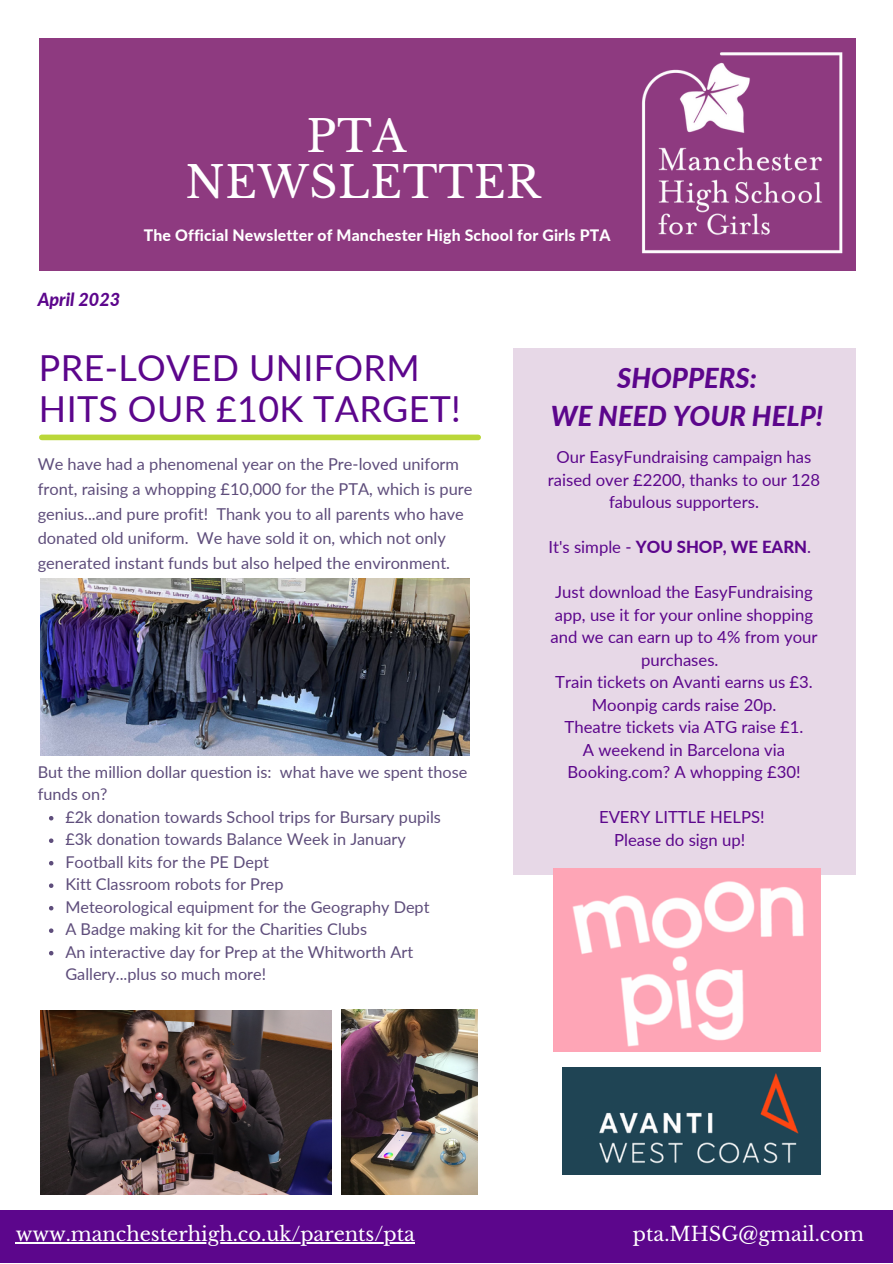
<style>
.page{position:relative;width:893px;height:1264px;background:#fff}
.page>*{position:absolute;margin:0;border:0;box-sizing:border-box;transform-origin:0 0}
.t1{font:43.5px/46px "Libre Baskerville";letter-spacing:.015em;color:#fff;text-align:center}
.t2{font:35.85px/40.2px "Lato";letter-spacing:.01em;color:#5c068c}
.t3{font:italic 800 27.45px/38.2px "Lato";color:#5c068c;text-align:center}
.t4{font:19.5px "Libre Baskerville";color:#fff}
.t5{font:italic 800 18px "Lato";color:#5c068c}
.t6{font:16.65px/22.5px "Lato";color:#5c068c;text-align:center}
.t7{font:800 16.65px "Lato";color:#5c068c}
.t8{font:16.35px/24.6px "Lato";color:#5e4d7b}
.t9{font:16.2px/22.5px "Lato";color:#5e4d7b}
.t10{font:800 15.75px "Lato";letter-spacing:.01em;color:#fff}
.s1{font-weight:400}
</style>
<div class="page">
<div style="left:39px;top:39px;width:816px;height:232px;background:#8e3a80"></div>
<div style="left:0;top:1210px;width:892px;height:52px;background:#5c068c"></div>
<div style="left:42px;top:434px;width:436px;height:6px;background:#bad739"></div>
<div style="left:512px;top:347px;width:343px;height:527px;background:#e7d8e7"></div>
<img style="left:41px;top:578px;width:428px;height:177px">
<img style="left:41px;top:1010px;width:290px;height:184px">
<img style="left:642px;top:52px;width:201px;height:202px">
<img style="left:341px;top:1009px;width:136px;height:185px">
<img style="left:562px;top:1067px;width:258px;height:107px">
<img style="left:554px;top:868px;width:266px;height:183px">
<svg style="left:49px;top:816px;width:4px;height:4px"></svg>
<svg style="left:49px;top:838px;width:4px;height:5px"></svg>
<svg style="left:49px;top:861px;width:4px;height:4px"></svg>
<svg style="left:49px;top:883px;width:4px;height:5px"></svg>
<svg style="left:49px;top:906px;width:4px;height:4px"></svg>
<svg style="left:49px;top:928px;width:4px;height:4px"></svg>
<svg style="left:49px;top:951px;width:4px;height:4px"></svg>
<hr style="left:16px;top:1242px;width:399px;height:1px;background:#fff">
<h1 class="t1" style="left:185px;top:113px;width:356px">PTA<br>NEWSLETTER</h1>
<p class="t5" style="left:38px;top:288px;width:84px">April 2023</p>
<p class="t10" style="left:144px;top:225px;width:468px">The Official Newsletter of Manchester High School for Girls PTA</p>
<h2 class="t2" style="left:39px;top:347px;width:423px">PRE-LOVED UNIFORM<br>HITS OUR £10K TARGET!</h2>
<p class="t8" style="left:38px;top:451px;width:436px">We have had a phenomenal year on the Pre-loved uniform front, raising a whopping £10,000 for the PTA, which is pure genius...and pure profit! Thank you to all parents who have donated old uniform. We have sold it on, which not only generated instant funds but also helped the environment.</p>
<p class="t9" style="left:38px;top:760px;width:431px">But the million dollar question is: what have we spent those funds on?</p>
<p class="t9" style="left:65px;top:805px;width:377px">£2k donation towards School trips for Bursary pupils £3k donation towards Balance Week in January Football kits for the PE Dept<br>Kitt Classroom robots for Prep<br>Meteorological equipment for the Geography Dept A Badge making kit for the Charities Clubs<br>An interactive day for Prep at the Whitworth Art Gallery...plus so much more!</p>
<h3 class="t3" style="left:551px;top:358px;width:274px">SHOPPERS:<br>WE NEED YOUR HELP!</h3>
<p class="t6" style="left:547px;top:445px;width:274px">Our EasyFundraising campaign has raised over £2200, thanks to our 128 fabulous supporters.</p>
<p class="t7" style="left:548px;top:536px;width:264px"><span class="s1">It's simple -</span> YOU SHOP, WE EARN<span class="s1">.</span></p>
<p class="t6" style="left:550px;top:580px;width:268px">Just download the EasyFundraising app, use it for your online shopping and we can earn up to 4% from your purchases.<br>Train tickets on Avanti earns us £3.<br>Moonpig cards raise 20p.<br>Theatre tickets via ATG raise £1.<br>A weekend in Barcelona via<br>Booking.com? A whopping £30!</p>
<p class="t6" style="left:599px;top:805px;width:167px">EVERY LITTLE HELPS!<br>Please do sign up!</p>
<p class="t4" style="left:16px;top:1222px;width:400px">www.manchesterhigh.co.uk/parents/pta</p>
<p class="t4" style="left:633px;top:1222px;width:232px">pta.MHSG@gmail.com</p>
</div>
